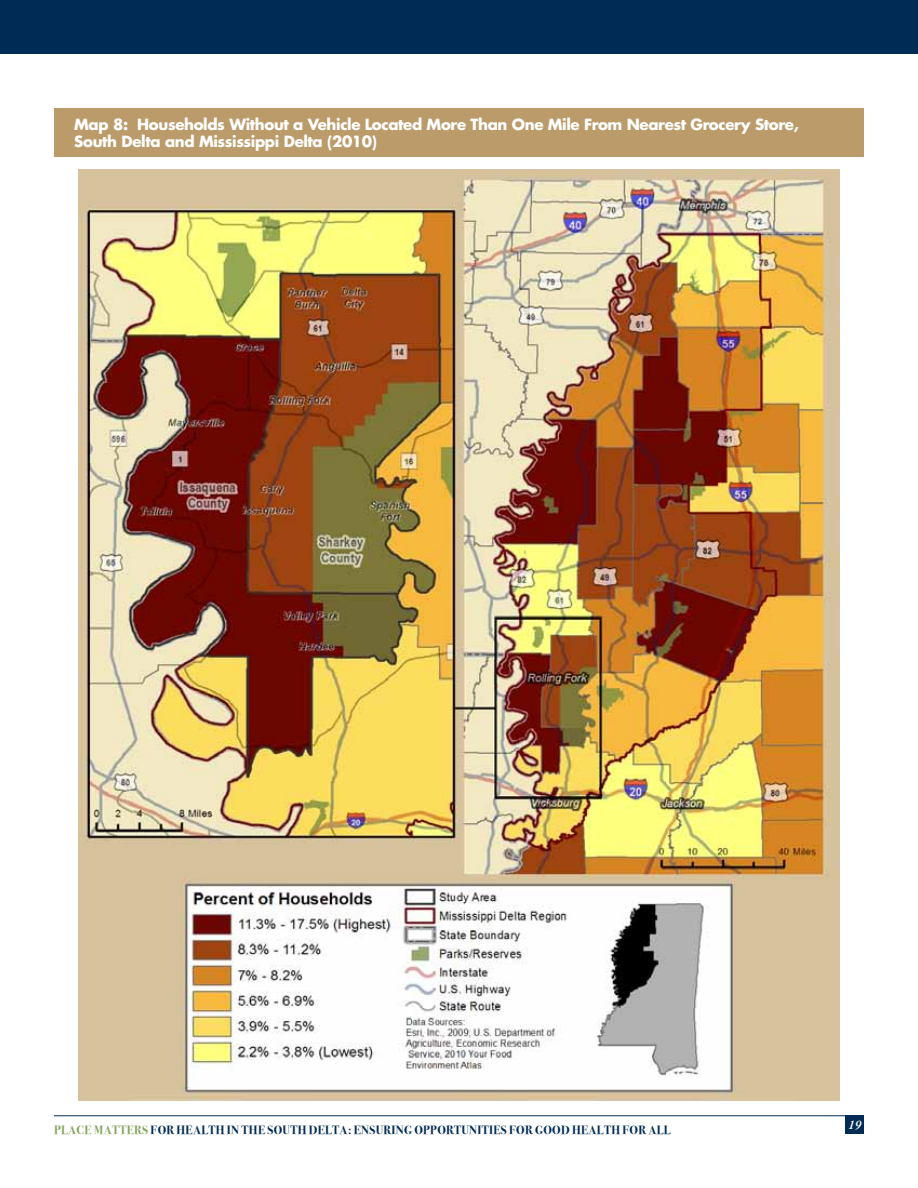
<style>
.page{position:relative;width:918px;height:1188px;background:#fff}
.page>*{position:absolute;margin:0;border:0;box-sizing:border-box;transform-origin:0 0}
.t1{font:700 15px/16.5px "Futura Std";letter-spacing:-.025em;color:#fff}
.t2{font:italic 600 13.5px "Garamond Premr Pro";color:#fff}
.t3{font:12px "Bodoni Svty Two ITCTT Bold";letter-spacing:.025em;color:#002b54}
.s1{color:#86a45c}
</style>
<div class="page">
<div style="left:845px;top:1115px;width:19px;height:19px;background:#002b54"></div>
<div style="left:0;top:0;width:918px;height:54px;background:#002b54"></div>
<hr style="left:54px;top:1115px;width:810px;height:1px;background:#002b54">
<div style="left:54px;top:108px;width:810px;height:49px;background:#bc9b6a"></div>
<img style="left:78px;top:170px;width:762px;height:930px">
<p class="t1" style="left:74px;top:116px;width:726px">Map 8: Households Without a Vehicle Located More Than One Mile From Nearest Grocery Store,<br>South Delta and Mississippi Delta (2010)</p>
<p class="t3" style="left:54px;top:1120px;width:369px"><span class="s1">PLACE MATTERS</span> FOR HEALTH IN THE SOUTH DELTA: ENSURING OPP</p>
<p class="t3" style="left:437px;top:1120px;width:235px">ORTUNITIES FOR GOOD HEALTH FOR ALL</p>
<p class="t2" style="left:848px;top:1117px;width:15px">19</p>
</div>
